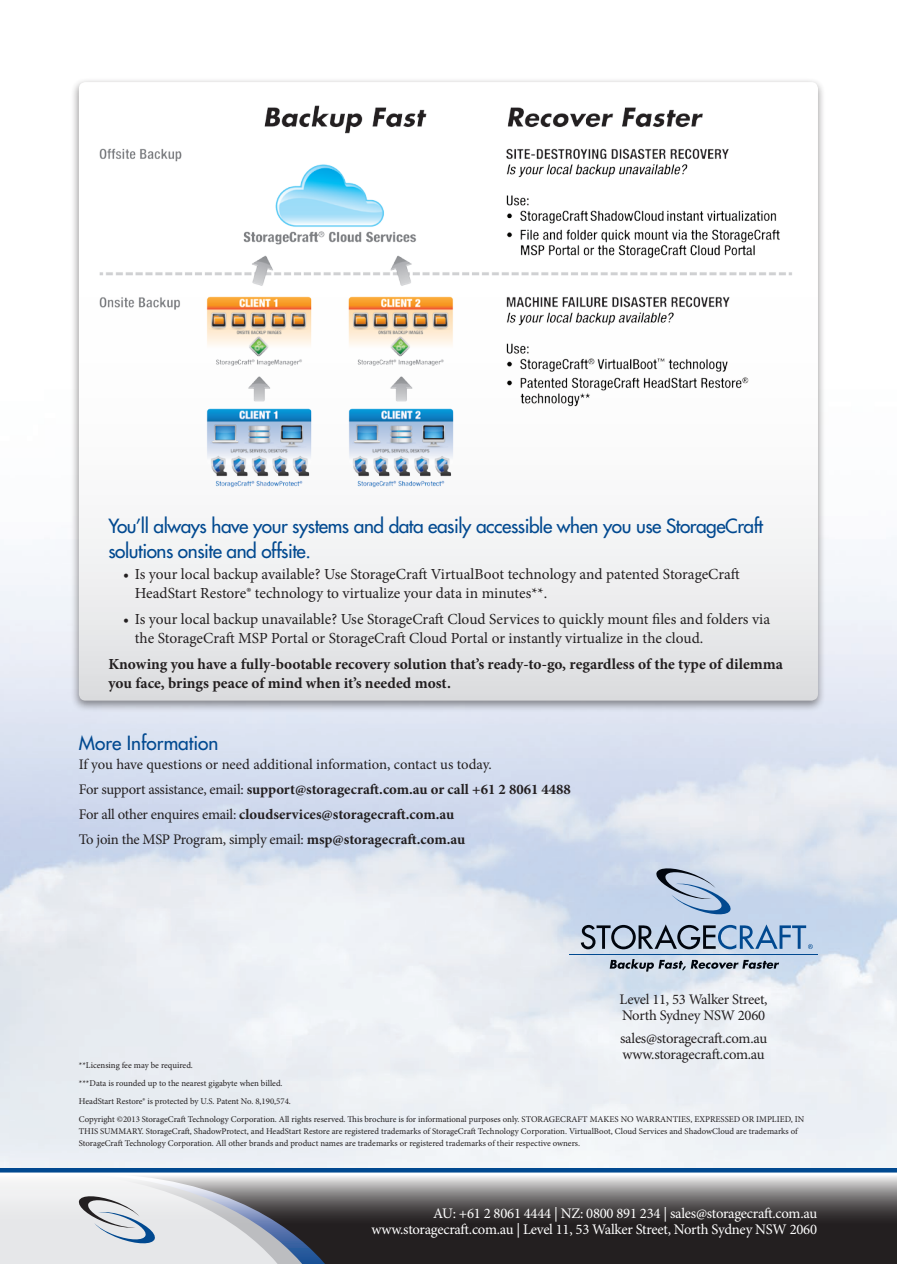
<style>
.page{position:relative;width:897px;height:1264px;background:#fff}
.page>*{position:absolute;margin:0;border:0;box-sizing:border-box;transform-origin:0 0}
.t1{font:19.05px/24.9px "Futura";letter-spacing:-.025em;color:#014990}
.t2{font:19.05px "Futura";color:#014990}
.t3{font:15.45px/19px "Minion Pro";color:#231f20}
.t4{font:700 15.45px/19px "Minion Pro";color:#231f20}
.t5{font:14.7px/25.3px "Minion Pro";letter-spacing:-.015em;color:#231f20}
.t6{font:14.7px/16px "Minion Pro";letter-spacing:-.015em;color:#fff;text-align:right}
.t7{font:8.85px/18px "Minion Pro";color:#231f20}
.s1{font-weight:700}
</style>
<div class="page">
<img style="left:0;top:550px;width:896px;height:618px">
<div style="left:0;top:1172px;width:896px;height:92px;background:#231f20"></div>
<hr style="left:0;top:1168px;width:896px;height:4px;background:#014990">
<svg style="left:0;top:1172px;width:896px;height:46px;background:#888789"></svg>
<svg style="left:0;top:1173px;width:325px;height:91px;background:#c7cacf"></svg>
<svg style="left:654px;top:867px;width:78px;height:49px;background:#a8bad3"></svg>
<svg style="left:580px;top:924px;width:232px;height:25px;background:#8ba0b8"></svg>
<svg style="left:609px;top:959px;width:170px;height:12px;background:#909aa6"></svg>
<hr style="left:569px;top:954px;width:248px;height:1px;background:#014990">
<div style="left:71px;top:77px;width:754px;height:635px;background:#231f20;opacity:.5"></div>
<svg style="left:79px;top:82px;width:738px;height:618px"></svg>
<img style="left:100px;top:104px;width:699px;height:385px">
<h1 class="t1" style="left:108px;top:513px;width:656px">You’ll always have your systems and data easily accessible when you use StorageCraft solutions onsite and offsite.</h1>
<h2 class="t3" style="left:135px;top:565px;width:606px;text-indent:-12px">• Is your local backup available? Use StorageCraft VirtualBoot technology and patented StorageCraft<br>HeadStart Restore® technology to virtualize your data in minutes**.</h2>
<h2 class="t3" style="left:135px;top:609px;width:636px;text-indent:-12px">• Is your local backup unavailable? Use StorageCraft Cloud Services to quickly mount files and folders via the StorageCraft MSP Portal or StorageCraft Cloud Portal or instantly virtualize in the cloud.</h2>
<h2 class="t4" style="left:108px;top:654px;width:676px">Knowing you have a fully-bootable recovery solution that’s ready-to-go, regardless of the type of dilemma you face, brings peace of mind when it’s needed most.</h2>
<h1 class="t2" style="left:79px;top:730px;width:141px">More Information</h1>
<p class="t5" style="left:79px;top:751px;width:493px">If you have questions or need additional information, contact us today.<br>For support assistance, email: <span class="s1">support@storagecraft.com.au or call +61 2 8061 4488<br></span>For all other enquires email: <span class="s1">cloudservices@storagecraft.com.au<br></span>To join the MSP Program, simply email: <span class="s1">msp@storagecraft.com.au</span></p>
<h3 class="t5" style="left:619px;top:991px;width:149px;line-height:16px">Level 11, 53 Walker Street,<br>North Sydney NSW 2060</h3>
<h3 class="t5" style="left:620px;top:1030px;width:149px;line-height:16px">sales@storagecraft.com.au www.storagecraft.com.au</h3>
<p class="t7" style="left:79px;top:1056px;width:727px">**Licensing fee may be required.<br>***Data is rounded up to the nearest gigabyte when billed.<br>HeadStart Restore® is protected by U.S. Patent No. 8,190,574.<br>Copyright ©2013 StorageCraft Technology Corporation. All rights reserved. This brochure is for informational purposes only. STORAGECRAFT MAKES NO WARRANTIES, EXPRESSED OR IMPLIED, IN</p>
<p class="t7" style="left:79px;top:1125px;width:720px;line-height:11.7px">THIS SUMMARY. StorageCraft, ShadowProtect, and HeadStart Restore are registered trademarks of StorageCraft Technology Corporation. VirtualBoot, Cloud Services and ShadowCloud are trademarks of<br>StorageCraft Technology Corporation. All other brands and product names are trademarks or registered trademarks of their respective owners.</p>
<h3 class="t6" style="left:371px;top:1205px;width:447px">AU: +61 2 8061 4444 | NZ: 0800 891 234 | sales@storagecraft.com.au www.storagecraft.com.au | Level 11, 53 Walker Street, North Sydney NSW 2060</h3>
</div>
